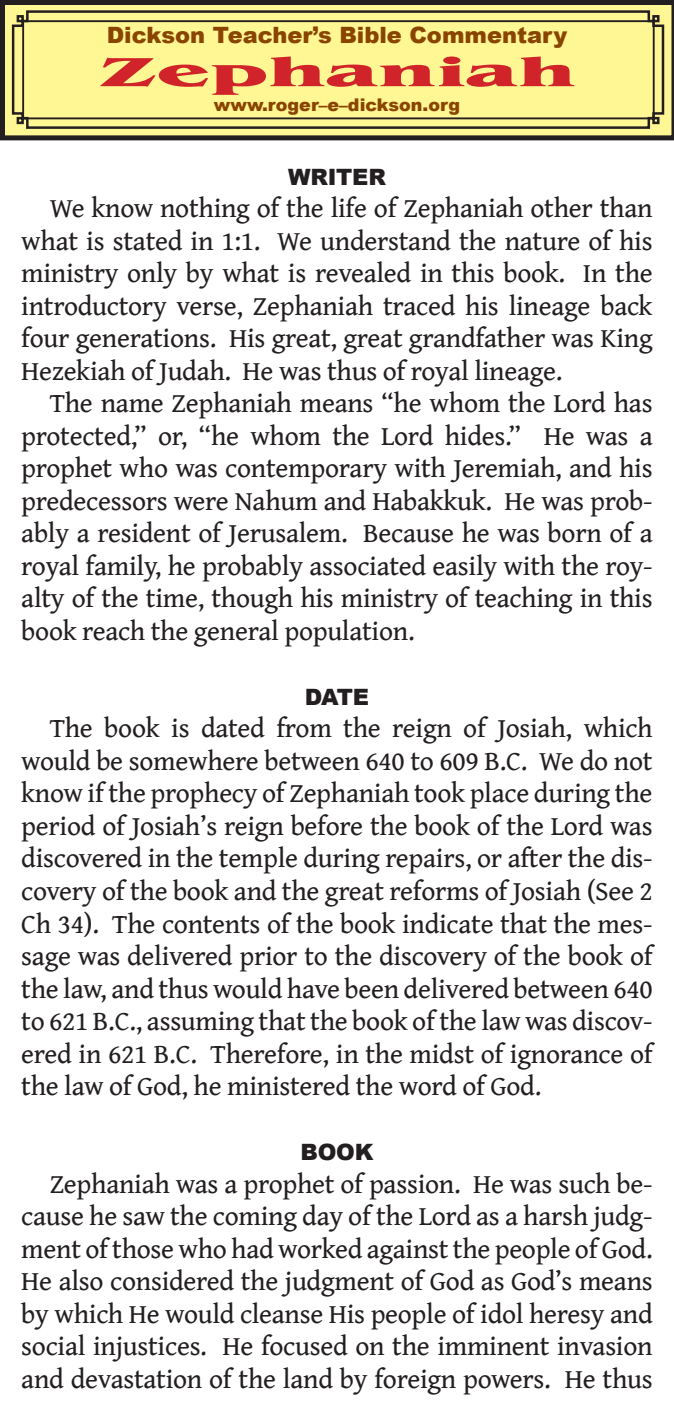
<style>
.page{position:relative;width:674px;height:1418px;background:#fff}
.page>*{position:absolute;margin:0;border:0;box-sizing:border-box;transform-origin:0 0}
.t1{font:700 42px "Benguiat IT Cby BT";color:#d1232a;scale:2.08 1}
.t2{font:27.5px/32.5px "Gentium Book Plus";letter-spacing:-.01em;color:#231f20;text-align:justify}
.t3{font:900 22.5px "Arial";color:#894400}
.t4{font:900 22.5px "Arial";letter-spacing:-.01em;color:#231f20}
.t5{font:900 17.5px "Arial";color:#894400}
</style>
<div class="page">
<svg style="left:0;top:0;width:673px;height:140px"></svg>
<div style="left:11px;top:9px;width:654px;height:121px;background:#fff694"></div>
<div style="left:22px;top:20px;width:632px;height:99px;border:2px solid #231f20"></div>
<p class="t3" style="left:107px;top:18px;width:461px">Dickson Teacher’s Bible Commentary</p>
<h1 class="t1" style="left:99px;top:46px;width:230px">Zephaniah</h1>
<p class="t5" style="left:214px;top:92px;width:247px">www.roger–e–dickson.org</p>
<p class="t4" style="left:288px;top:160px;width:99px">WRITER</p>
<p class="t2" style="left:21px;top:190px;width:632px;text-indent:28px">We know nothing of the life of Zephaniah other than what is stated in 1:1. We understand the nature of his ministry only by what is revealed in this book. In the introductory verse, Zephaniah traced his lineage back four generations. His great, great grandfather was King Hezekiah of Judah. He was thus of royal lineage.</p>
<p class="t2" style="left:21px;top:385px;width:632px;text-indent:28px">The name Zephaniah means “he whom the Lord has protected,” or, “he whom the Lord hides.” He was a prophet who was contemporary with Jeremiah, and his predecessors were Nahum and Habakkuk. He was prob&shy;ably a resident of Jerusalem. Because he was born of a royal family, he probably associated easily with the roy&shy;alty of the time, though his ministry of teaching in this book reach the general population.</p>
<p class="t4" style="left:304px;top:680px;width:66px">DATE</p>
<p class="t2" style="left:21px;top:710px;width:632px;text-indent:28px">The book is dated from the reign of Josiah, which would be somewhere between 640 to 609 B.C. We do not know if the prophecy of Zephaniah took place during the period of Josiah’s reign before the book of the Lord was discovered in the temple during repairs, or after the dis&shy;covery of the book and the great reforms of Josiah (See 2<br>Ch 34). The contents of the book indicate that the mes&shy;sage was delivered prior to the discovery of the book of the law, and thus would have been delivered between 640 to 621 B.C., assuming that the book of the law was discov&shy;ered in 621 B.C. Therefore, in the midst of ignorance of the law of God, he ministered the word of God.</p>
<p class="t4" style="left:300px;top:1135px;width:75px">BOOK</p>
<p class="t2" style="left:21px;top:1165px;width:632px;text-indent:28px">Zephaniah was a prophet of passion. He was such be&shy;cause he saw the coming day of the Lord as a harsh judg&shy;ment of those who had worked against the people of God.<br>He also considered the judgment of God as God’s means by which He would cleanse His people of idol heresy and social injustices. He focused on the imminent invasion and devastation of the land by foreign powers. He thus</p>
</div>
